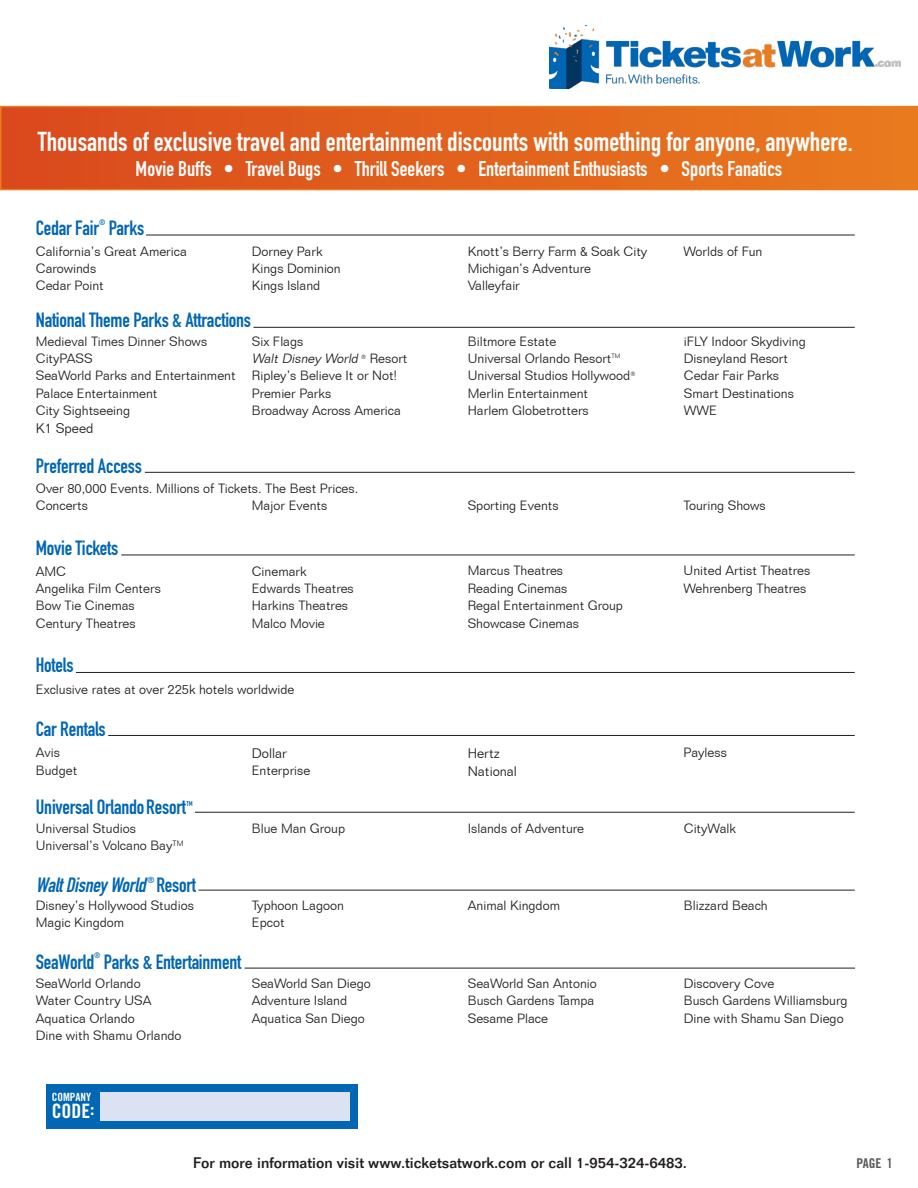
<style>
.page{position:relative;width:918px;height:1188px;background:#fff}
.page>*{position:absolute;margin:0;border:0;box-sizing:border-box;transform-origin:0 0}
.t1{font:27px "DIN Engschrift Std";color:#fff}
.t2{font:21px "DIN Engschrift Std";color:#fff}
.t3{font:20.4px "DIN Engschrift Std";letter-spacing:-.01em;color:#0166b3}
.t4{font:italic 20.4px "DIN Engschrift Std";color:#0166b3}
.t5{font:19.8px "Trade Gothic LT Std Bd Cn 20";color:#fff}
.t6{font:500 15px "Folio Std";color:#231f20}
.t7{font:300 13.5px "Folio BT";color:#231f20}
.t8{font:13.5px "Trade Gothic Bold Cond Twenty";color:#57585a}
.t9{font:300 13.05px "Folio BT";color:#231f20}
.t10{font:italic 300 13.05px "Folio BT";color:#231f20}
.t11{font:11.4px "Trade Gothic LT Std Bd Cn 20";color:#fff}
.t12{font:8.7px "DIN Engschrift Std";color:#0166b3}
.t13{font:7.8px "DIN Engschrift Std";color:#0166b3}
.t14{font:7.05px "DIN Engschrift Std";color:#0166b3}
.s1{font-style:normal}
</style>
<div class="page">
<div style="left:46px;top:1084px;width:312px;height:44px;background:#0166b3"></div>
<div style="left:100px;top:1092px;width:250px;height:29px;background:#dbe3f3"></div>
<div style="left:1px;top:107px;width:916px;height:83px;background:linear-gradient(to right,#da491d,#e97b1e)"></div>
<div style="left:0;top:106px;width:918px;height:84px;border:2px solid #e97a1e"></div>
<hr style="left:121px;top:555px;width:734px;height:1px;background:#231f20">
<hr style="left:76px;top:672px;width:779px;height:1px;background:#231f20">
<hr style="left:108px;top:735px;width:747px;height:1px;background:#231f20">
<hr style="left:145px;top:472px;width:710px;height:1px;background:#231f20">
<hr style="left:253px;top:327px;width:602px;height:1px;background:#231f20">
<hr style="left:195px;top:812px;width:660px;height:1px;background:#231f20">
<hr style="left:198px;top:890px;width:657px;height:1px;background:#231f20">
<hr style="left:245px;top:968px;width:610px;height:1px;background:#231f20">
<hr style="left:146px;top:235px;width:709px;height:1px;background:#231f20">
<img style="left:550px;top:26px;width:351px;height:62px">
<p class="t1" style="left:38px;top:126px;width:817px">Thousands of exclusive travel and entertainment discounts with something for anyone, anywhere.</p>
<p class="t2" style="left:136px;top:157px;width:648px">Movie Buffs • Travel Bugs • Thrill Seekers • Entertainment Enthusiasts • Sports Fanatics</p>
<p class="t3" style="left:36px;top:216px;width:65px">Cedar Fair</p>
<p class="t13" style="left:99px;top:218px;width:8px">®</p>
<p class="t3" style="left:109px;top:216px;width:37px">Parks</p>
<p class="t9" style="left:36px;top:243px;width:153px">California’s Great America</p>
<p class="t9" style="left:36px;top:260px;width:62px">Carowinds</p>
<p class="t9" style="left:36px;top:278px;width:69px">Cedar Point</p>
<p class="t9" style="left:252px;top:243px;width:72px">Dorney Park</p>
<p class="t9" style="left:252px;top:260px;width:91px">Kings Dominion</p>
<p class="t9" style="left:252px;top:278px;width:70px">Kings Island</p>
<p class="t9" style="left:468px;top:243px;width:181px">Knott’s Berry Farm &amp; Soak City</p>
<p class="t9" style="left:468px;top:260px;width:125px">Michigan’s Adventure</p>
<p class="t9" style="left:468px;top:278px;width:54px">Valleyfair</p>
<p class="t9" style="left:684px;top:243px;width:80px">Worlds of Fun</p>
<p class="t3" style="left:36px;top:308px;width:217px">National Theme Parks &amp; Attractions</p>
<p class="t9" style="left:36px;top:333px;width:173px">Medieval Times Dinner Shows</p>
<p class="t9" style="left:252px;top:333px;width:53px">Six Flags</p>
<p class="t9" style="left:468px;top:333px;width:90px">Biltmore Estate</p>
<p class="t9" style="left:684px;top:333px;width:123px">iFLY Indoor Skydiving</p>
<p class="t9" style="left:36px;top:350px;width:59px">CityPASS</p>
<p class="t10" style="left:252px;top:350px;width:157px">Walt Disney World <sup>®</sup> <span class="s1">R e s o rt</span></p>
<p class="t9" style="left:468px;top:350px;width:154px">Universal Orlando Resort<sup>TM</sup></p>
<p class="t9" style="left:684px;top:350px;width:106px">Disneyland Resort</p>
<p class="t9" style="left:36px;top:368px;width:363px">SeaWorld Parks and Entertainment Ripley’s Believe It or Not!</p>
<p class="t9" style="left:468px;top:368px;width:169px">Universal Studios Hollywood<sup>®</sup></p>
<p class="t9" style="left:684px;top:368px;width:97px">Cedar Fair Parks</p>
<p class="t9" style="left:36px;top:385px;width:123px">Palace Entertainment</p>
<p class="t9" style="left:252px;top:385px;width:81px">Premier Parks</p>
<p class="t9" style="left:468px;top:385px;width:122px">Merlin Entertainment</p>
<p class="t9" style="left:684px;top:385px;width:112px">Smart Destinations</p>
<p class="t9" style="left:36px;top:403px;width:96px">City Sightseeing</p>
<p class="t9" style="left:252px;top:403px;width:151px">Broadway Across America</p>
<p class="t9" style="left:468px;top:403px;width:122px">Harlem Globetrotters</p>
<p class="t9" style="left:684px;top:403px;width:35px">WWE</p>
<p class="t7" style="left:36px;top:420px;width:59px">K1 Speed</p>
<p class="t3" style="left:36px;top:454px;width:108px">Preferred Access</p>
<p class="t9" style="left:36px;top:480px;width:324px">Over 80,000 Events. Millions of Tickets. The Best Prices.</p>
<p class="t9" style="left:36px;top:498px;width:54px">Concerts</p>
<p class="t9" style="left:252px;top:498px;width:77px">Major Events</p>
<p class="t9" style="left:468px;top:498px;width:92px">Sporting Events</p>
<p class="t9" style="left:684px;top:498px;width:84px">Touring Shows</p>
<p class="t3" style="left:36px;top:536px;width:84px">Movie Tickets</p>
<p class="t9" style="left:36px;top:563px;width:32px">AMC</p>
<p class="t9" style="left:36px;top:580px;width:127px">Angelika Film Centers</p>
<p class="t9" style="left:36px;top:598px;width:100px">Bow Tie Cinemas</p>
<p class="t9" style="left:36px;top:615px;width:101px">Century Theatres</p>
<p class="t9" style="left:252px;top:563px;width:56px">Cinemark</p>
<p class="t9" style="left:252px;top:580px;width:104px">Edwards Theatres</p>
<p class="t9" style="left:252px;top:598px;width:98px">Harkins Theatres</p>
<p class="t9" style="left:252px;top:615px;width:75px">Malco Movie</p>
<p class="t3" style="left:36px;top:653px;width:39px">Hotels</p>
<p class="t9" style="left:36px;top:681px;width:260px">Exclusive rates at over 225k hotels worldwide</p>
<p class="t3" style="left:36px;top:717px;width:71px">Car Rentals</p>
<p class="t9" style="left:36px;top:745px;width:26px">Avis</p>
<p class="t9" style="left:36px;top:762px;width:43px">Budget</p>
<p class="t7" style="left:252px;top:745px;width:37px">Dollar</p>
<p class="t9" style="left:252px;top:762px;width:60px">Enterprise</p>
<p class="t9" style="left:468px;top:563px;width:97px">Marcus Theatres</p>
<p class="t9" style="left:468px;top:580px;width:101px">Reading Cinemas</p>
<p class="t9" style="left:468px;top:598px;width:157px">Regal Entertainment Group</p>
<p class="t9" style="left:468px;top:615px;width:113px">Showcase Cinemas</p>
<p class="t7" style="left:468px;top:745px;width:34px">Hertz</p>
<p class="t7" style="left:468px;top:763px;width:51px">National</p>
<p class="t9" style="left:684px;top:563px;width:128px">United Artist Theatres</p>
<p class="t9" style="left:684px;top:580px;width:124px">Wehrenberg Theatres</p>
<p class="t9" style="left:684px;top:745px;width:45px">Payless</p>
<p class="t3" style="left:36px;top:795px;width:152px">Universal OrlandoResort</p>
<p class="t14" style="left:186px;top:799px;width:8px">TM</p>
<p class="t9" style="left:36px;top:820px;width:102px">Universal Studios</p>
<p class="t9" style="left:252px;top:820px;width:95px">Blue Man Group</p>
<p class="t9" style="left:468px;top:820px;width:118px">Islands of Adventure</p>
<p class="t9" style="left:684px;top:820px;width:54px">CityWalk</p>
<p class="t9" style="left:36px;top:838px;width:149px">Universal’s Volcano Bay<sup>TM</sup></p>
<p class="t4" style="left:36px;top:873px;width:162px">WaltDisney World <span class="s1">R e s o rt</span></p>
<p class="t12" style="left:148px;top:875px;width:8px">®</p>
<p class="t9" style="left:36px;top:897px;width:160px">Disney’s Hollywood Studios</p>
<p class="t9" style="left:252px;top:897px;width:94px">Typhoon Lagoon</p>
<p class="t9" style="left:468px;top:897px;width:94px">Animal Kingdom</p>
<p class="t9" style="left:684px;top:897px;width:85px">Blizzard Beach</p>
<p class="t9" style="left:36px;top:915px;width:90px">Magic Kingdom</p>
<p class="t9" style="left:252px;top:915px;width:34px">Epcot</p>
<p class="t3" style="left:36px;top:950px;width:60px">SeaWorld</p>
<p class="t13" style="left:94px;top:951px;width:8px">®</p>
<p class="t3" style="left:104px;top:950px;width:139px">Parks &amp; Entertainment</p>
<p class="t9" style="left:36px;top:975px;width:106px">SeaWorld Orlando</p>
<p class="t9" style="left:252px;top:975px;width:120px">SeaWorld San Diego</p>
<p class="t9" style="left:468px;top:975px;width:131px">SeaWorld San Antonio</p>
<p class="t9" style="left:684px;top:975px;width:92px">Discovery Cove</p>
<p class="t9" style="left:36px;top:993px;width:117px">Water Country USA</p>
<p class="t9" style="left:252px;top:993px;width:97px">Adventure Island</p>
<p class="t9" style="left:468px;top:993px;width:128px">Busch Gardens Tampa</p>
<p class="t9" style="left:684px;top:993px;width:165px">Busch Gardens Williamsburg</p>
<p class="t9" style="left:36px;top:1010px;width:101px">Aquatica Orlando</p>
<p class="t9" style="left:252px;top:1010px;width:115px">Aquatica San Diego</p>
<p class="t9" style="left:468px;top:1010px;width:82px">Sesame Place</p>
<p class="t9" style="left:684px;top:1010px;width:161px">Dine with Shamu San Diego</p>
<p class="t9" style="left:36px;top:1028px;width:147px">Dine with Shamu Orlando</p>
<p class="t11" style="left:52px;top:1090px;width:41px">COMPANY</p>
<p class="t5" style="left:52px;top:1099px;width:44px">CODE:</p>
<p class="t6" style="left:193px;top:1154px;width:495px">For more information visit www.ticketsatwork.com or call 1-954-324-6483.</p>
<p class="t8" style="left:856px;top:1155px;width:38px">PAGE 1</p>
</div>
